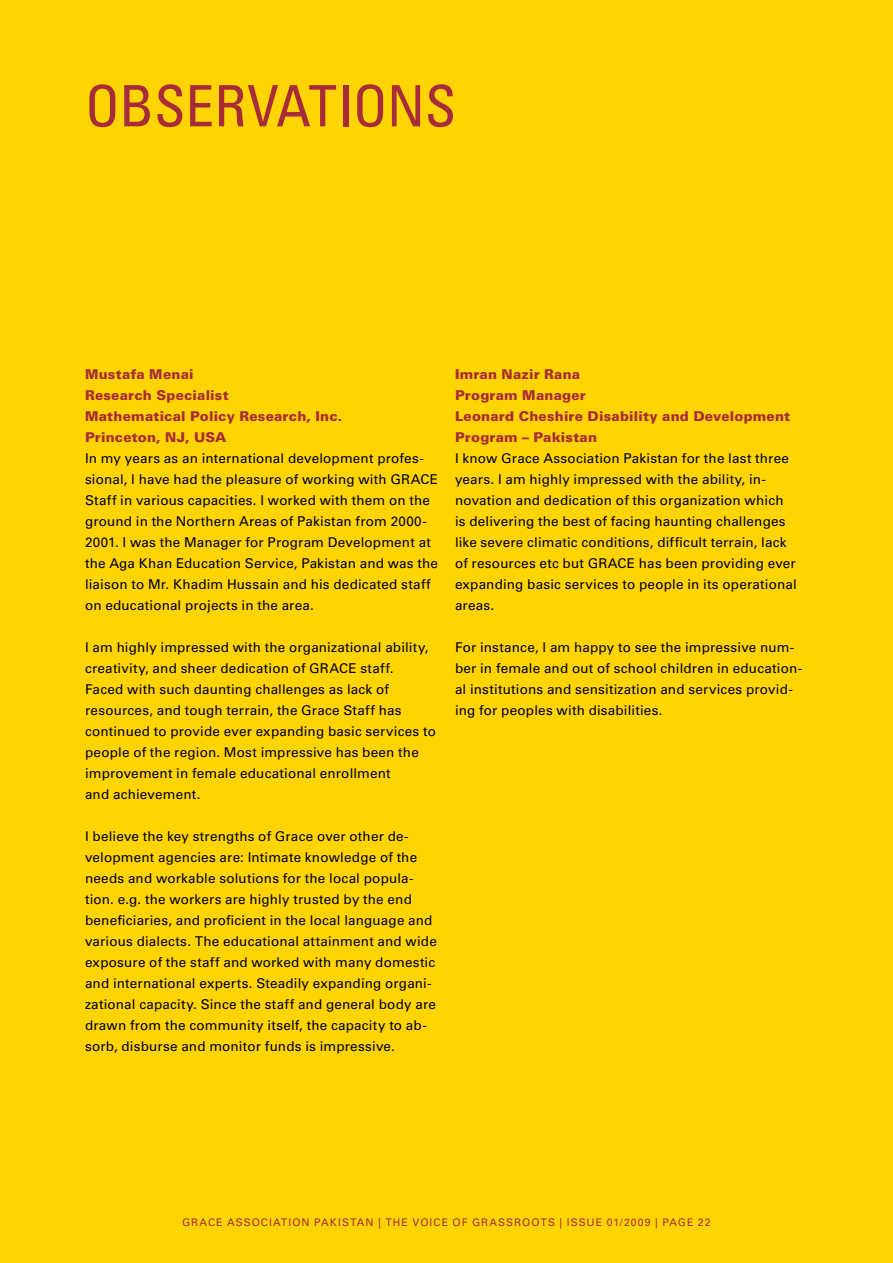
<style>
.page{position:relative;width:893px;height:1263px;background:#ffd400}
.page>*{position:absolute;margin:0;border:0;box-sizing:border-box;transform-origin:0 0}
.t1{font:condensed 57px "Univers LT Std";letter-spacing:-.005em;color:#a72b39}
.t2{font:13.5px/21px "Univers LT Std";letter-spacing:.01em;color:#000}
.t3{font:900 13.5px/21px "Univers LT Std";letter-spacing:.015em;color:#a72b39}
.t4{font:10.5px "Univers LT Std";letter-spacing:.1em;color:#a72b39}
</style>
<div class="page">
<h1 class="t1" style="left:85px;top:70px;width:373px">OBSERVATIONS</h1>
<p class="t3" style="left:85px;top:364px;width:259px">Mustafa Menai<br>Research Specialist<br>Mathematical Policy Research, Inc.<br>Princeton, NJ, USA</p>
<p class="t2" style="left:85px;top:448px;width:354px">In my years as an international development profes&shy;sional, I have had the pleasure of working with GRACE Staff in various capacities. I worked with them on the ground in the Northern Areas of Pakistan from 2000- 2001. I was the Manager for Program Development at the Aga Khan Education Service, Pakistan and was the liaison to Mr. Khadim Hussain and his dedicated staff on educational projects in the area.</p>
<p class="t2" style="left:85px;top:637px;width:352px">I am highly impressed with the organizational ability, creativity, and sheer dedication of GRACE staff.<br>Faced with such daunting challenges as lack of resources, and tough terrain, the Grace Staff has continued to provide ever expanding basic services to people of the region. Most impressive has been the improvement in female educational enrollment<br>and achievement.</p>
<p class="t2" style="left:85px;top:826px;width:353px">I believe the key strengths of Grace over other de&shy;velopment agencies are: Intimate knowledge of the needs and workable solutions for the local popula&shy;tion. e.g. the workers are highly trusted by the end beneficiaries, and proficient in the local language and various dialects. The educational attainment and wide exposure of the staff and worked with many domestic and international experts. Steadily expanding organi&shy;zational capacity. Since the staff and general body are drawn from the community itself, the capacity to ab&shy;sorb, disburse and monitor funds is impressive.</p>
<p class="t3" style="left:455px;top:364px;width:337px">Imran Nazir Rana<br>Program Manager<br>Leonard Cheshire Disability and Development<br>Program – Pakistan</p>
<p class="t2" style="left:455px;top:448px;width:343px">I know Grace Association Pakistan for the last three years. I am highly impressed with the ability, in&shy;novation and dedication of this organization which is delivering the best of facing haunting challenges like severe climatic conditions, difficult terrain, lack of resources etc but GRACE has been providing ever expanding basic services to people in its operational areas.</p>
<p class="t2" style="left:455px;top:637px;width:349px">For instance, I am happy to see the impressive num&shy;ber in female and out of school children in education&shy;al institutions and sensitization and services provid&shy;ing for peoples with disabilities.</p>
<p class="t4" style="left:182px;top:1216px;width:530px">GRACE ASSOCIATION PAKISTAN | THE VOICE OF GRASSROOTS | ISSUE 01/2009 | PAGE 22</p>
</div>
